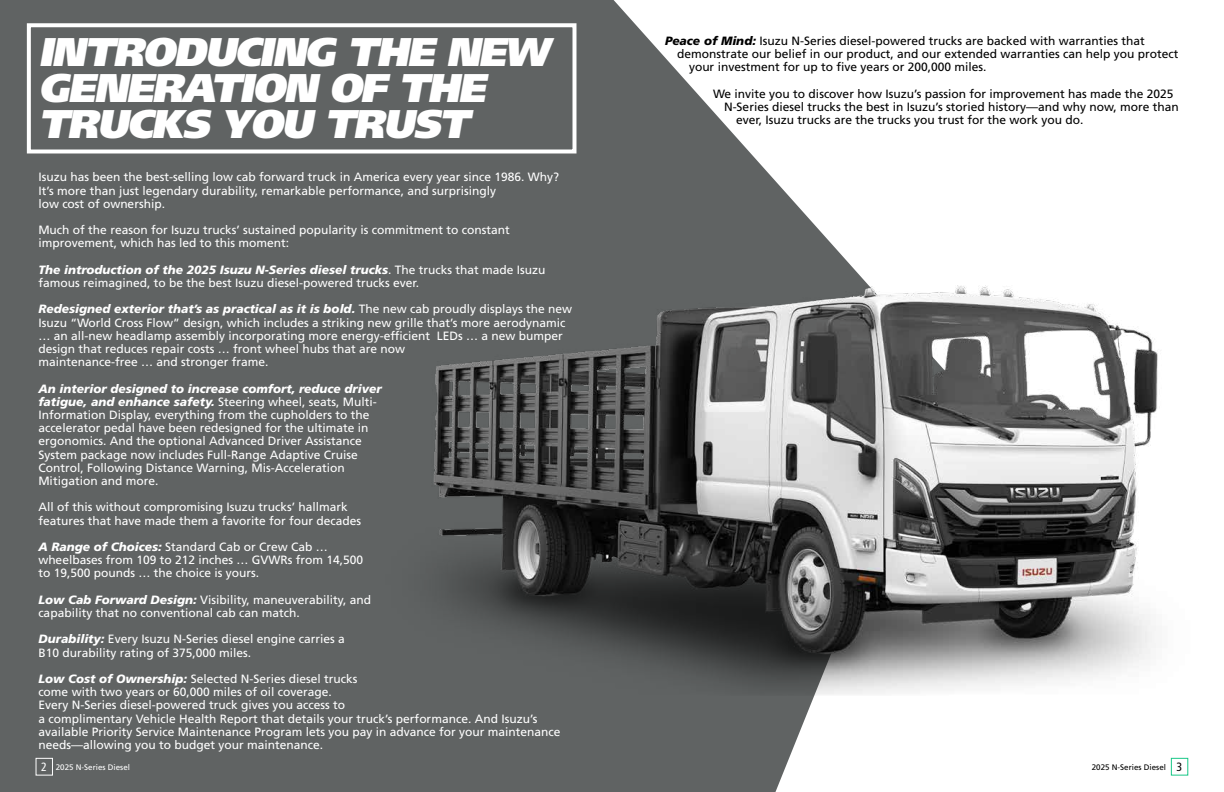
<style>
.page{position:relative;width:1224px;height:792px;background:#fff}
.page>*{position:absolute;margin:0;border:0;box-sizing:border-box;transform-origin:0 0}
.t1{font:italic 900 40px/36px "Frutiger LT Std";color:#fff}
.t2{font:12px/13.2px "Frutiger LT Std";color:#fff}
.t3{font:12px "Frutiger LT Std";color:#000}
.t4{font:8px "Frutiger LT Std";color:#fff}
.t5{font:8px "Frutiger LT Std";color:#000}
.s1{font-weight:900;font-style:italic}
.s2{font-stretch:condensed;font-size:12px}
</style>
<div class="page">
<div style="left:0;top:0;width:612px;height:792px;background:#606363"></div>
<div style="left:36px;top:758px;width:17px;height:18px;border:1px solid #fff"></div>
<div style="left:1171px;top:758px;width:17px;height:18px;border:1px solid #19c787"></div>
<svg style="left:612px;top:0;width:202px;height:792px;fill:#606363"></svg>
<img style="left:433px;top:222px;width:725px;height:474px">
<div style="left:27px;top:23px;width:549px;height:131px;border:4px solid #fff"></div>
<h1 class="t1" style="left:38px;top:34px;width:521px">INTRODUCING THE NEW<br>GENERATION OF THE<br>TRUCKS YOU TRUST</h1>
<p class="t2" style="left:38px;top:171px;width:522px">Isuzu has been the best-selling low cab forward truck in America every year since 1986. Why?<br>It’s more than just legendary durability, remarkable performance, and surprisingly<br>low cost of ownership.</p>
<p class="t2" style="left:38px;top:223px;width:473px">Much of the reason for Isuzu trucks’ sustained popularity is commitment to constant improvement, which has led to this moment:</p>
<p class="t2" style="left:38px;top:263px;width:509px"><span class="s1">The introduction of the 2025 Isuzu N-Series diesel trucks</span>. The trucks that made Isuzu famous reimagined, to be the best Isuzu diesel-powered trucks ever.</p>
<p class="t2" style="left:38px;top:303px;width:535px"><span class="s1">Redesigned exterior that’s as practical as it is bold.</span> The new cab proudly displays the new Isuzu “World Cross Flow” design, which includes a striking new grille that’s more aerodynamic … an all-new headlamp assembly incorporating more energy-efficient LEDs … a new bumper design that reduces repair costs … front wheel hubs that are now<br>maintenance-free … and stronger frame.</p>
<p class="t2" style="left:38px;top:382px;width:345px"><span class="s1">An interior designed to increase comfort, reduce driver fatigue, and enhance safety.</span> Steering wheel, seats, Multi-Information Display, everything from the cupholders to the accelerator pedal have been redesigned for the ultimate in ergonomics. And the optional Advanced Driver Assistance System package now includes Full-Range Adaptive Cruise Control, Following Distance Warning, Mis-Acceleration Mitigation and more.</p>
<p class="t2" style="left:38px;top:501px;width:324px">All of this without compromising Isuzu trucks’ hallmark features that have made them a favorite for four decades</p>
<p class="t2" style="left:38px;top:540px;width:326px"><span class="s1">A Range of Choices:</span> Standard Cab or Crew Cab … wheelbases from 109 to 212 inches … GVWRs from 14,500 to 19,500 pounds … the choice is yours.</p>
<p class="t2" style="left:38px;top:593px;width:334px"><span class="s1">Low Cab Forward Design:</span> Visibility, maneuverability, and capability that no conventional cab can match.</p>
<p class="t2" style="left:38px;top:633px;width:308px"><span class="s1">Durability:</span> Every Isuzu N-Series diesel engine carries a<br>B10 durability rating of 375,000 miles.</p>
<p class="t2" style="left:38px;top:672px;width:524px"><span class="s1">Low Cost of Ownership:</span> Selected N-Series diesel trucks<br>come with two years or 60,000 miles of oil coverage.<br>Every N-Series diesel-powered truck gives you access to<br>a complimentary Vehicle Health Report that details your truck’s performance. And Isuzu’s available Priority Service Maintenance Program lets you pay in advance for your maintenance needs—allowing you to budget your maintenance.</p>
<p class="t3" style="left:665px;top:34px;width:481px"><span class="s1">Peace of Mind:</span> Isuzu N-Series diesel-powered trucks are backed with warranties that</p>
<p class="t3" style="left:677px;top:47px;width:503px">demonstrate our belief in our product, and our extended warranties can help you protect</p>
<p class="t3" style="left:689px;top:60px;width:299px">your investment for up to five years or 200,000 miles.</p>
<p class="t3" style="left:713px;top:87px;width:462px">We invite you to discover how Isuzu’s passion for improvement has made the 2025</p>
<p class="t3" style="left:724px;top:100px;width:456px">N-Series diesel trucks the best in Isuzu’s storied history—and why now, more than</p>
<p class="t3" style="left:736px;top:113px;width:349px">ever, Isuzu trucks are the trucks you trust for the work you do.</p>
<p class="t4" style="left:41px;top:762px;width:90px"><span class="s2">2</span> 2025 N-Series Diesel</p>
<p class="t5" style="left:1092px;top:762px;width:92px">2025 N-Series Diesel <span class="s2">3</span></p>
</div>
